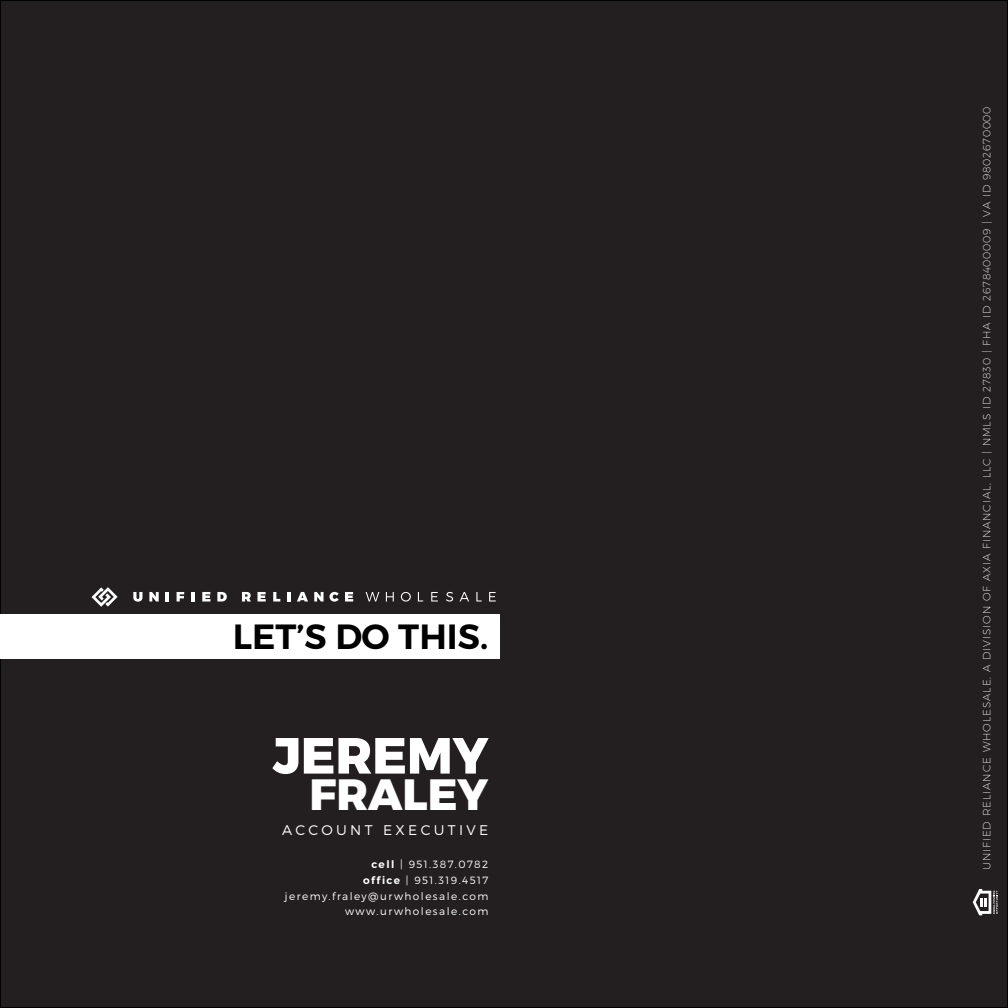
<style>
.page{position:relative;width:1008px;height:1008px;background:#231f20}
.page>*{position:absolute;margin:0;border:0;box-sizing:border-box;transform-origin:0 0}
.t1{font:800 50.75px "Montserrat";color:#fff}
.t2{font:800 43.75px "Montserrat";color:#fff}
.t3{font:600 35px "Montserrat";color:#000}
.t4{font:300 14px "Montserrat";letter-spacing:.24em;color:#fff}
.t5{font:200 10.5px "Montserrat";letter-spacing:.09em;color:#fff}
.t6{font:300 10.5px "Montserrat";letter-spacing:.14em;color:#fff}
.s1{font-weight:600}
</style>
<div class="page">
<svg style="left:973px;top:889px;width:25px;height:26px"></svg>
<div style="left:0;top:614px;width:499px;height:45px;background:#fff"></div>
<svg style="left:133px;top:592px;width:9px;height:10px"></svg>
<svg style="left:149px;top:592px;width:10px;height:10px"></svg>
<svg style="left:166px;top:592px;width:3px;height:10px"></svg>
<svg style="left:177px;top:592px;width:7px;height:10px"></svg>
<hr style="left:191px;top:592px;width:4px;height:10px;background:#fff">
<svg style="left:202px;top:592px;width:8px;height:10px"></svg>
<svg style="left:217px;top:592px;width:10px;height:10px"></svg>
<svg style="left:242px;top:592px;width:9px;height:10px"></svg>
<svg style="left:258px;top:592px;width:8px;height:10px"></svg>
<svg style="left:273px;top:592px;width:7px;height:10px"></svg>
<hr style="left:287px;top:592px;width:4px;height:10px;background:#fff">
<svg style="left:297px;top:592px;width:11px;height:10px"></svg>
<svg style="left:314px;top:592px;width:10px;height:10px"></svg>
<svg style="left:330px;top:592px;width:9px;height:10px"></svg>
<svg style="left:345px;top:592px;width:8px;height:10px"></svg>
<svg style="left:366px;top:592px;width:13px;height:10px"></svg>
<svg style="left:386px;top:592px;width:8px;height:10px"></svg>
<svg style="left:401px;top:592px;width:10px;height:10px"></svg>
<svg style="left:418px;top:592px;width:5px;height:10px"></svg>
<svg style="left:431px;top:592px;width:7px;height:10px"></svg>
<svg style="left:446px;top:592px;width:7px;height:10px"></svg>
<svg style="left:460px;top:592px;width:9px;height:10px"></svg>
<svg style="left:476px;top:592px;width:6px;height:10px"></svg>
<svg style="left:489px;top:592px;width:7px;height:10px"></svg>
<svg style="left:92px;top:587px;width:26px;height:20px"></svg>
<p class="t3" style="left:233px;top:615px;width:257px">LET’S DO THIS.</p>
<p class="t1" style="left:273px;top:724px;width:217px">JEREMY</p>
<p class="t2" style="left:309px;top:768px;width:180px">FRALEY</p>
<p class="t4" style="left:282px;top:821px;width:208px">ACCOUNT EXECUTIVE</p>
<p class="t6" style="left:371px;top:858px;width:118px"><span class="s1">cell</span> | 951.387.0782</p>
<p class="t6" style="left:363px;top:874px;width:127px"><span class="s1">office</span> | 951.319.4517</p>
<p class="t6" style="left:285px;top:889px;width:205px">jeremy.fraley@urwholesale.com</p>
<p class="t6" style="left:345px;top:905px;width:145px">www.urwholesale.com</p>
<p class="t5" style="left:980px;top:870px;width:765px;rotate:-90deg">UNIFIED RELIANCE WHOLESALE, A DIVISION OF AXIA FINANCIAL, LLC | NMLS ID 27830 | FHA ID 2678400009 | VA ID 9802670000</p>
</div>
